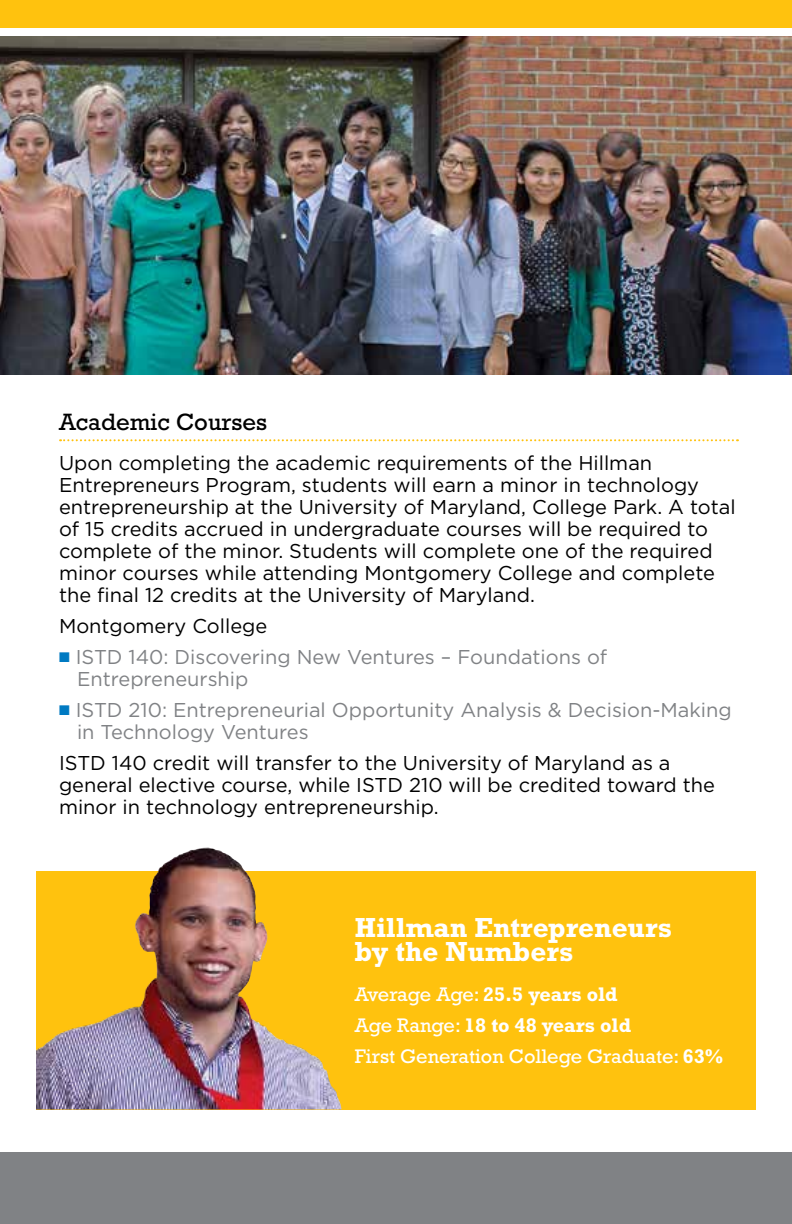
<style>
.page{position:relative;width:792px;height:1224px;background:#fff}
.page>*{position:absolute;margin:0;border:0;box-sizing:border-box;transform-origin:0 0}
.t1{font:700 28px/24px "Rockwell Std";color:#fff}
.t2{font:24px "Rockwell Std";color:#000}
.t3{font:20px/22px "Gotham";color:#000}
.t4{font:20px/22px "Gotham";color:#808285}
.t5{font:20px/31px "Rockwell Std";color:#fff}
.s1{color:#007ac2}
.s2{font-weight:700}
</style>
<div class="page">
<img style="left:0;top:36px;width:792px;height:338px">
<div style="left:0;top:0;width:792px;height:36px;background:#ffc20e"></div>
<div style="left:0;top:29px;width:792px;height:7px;background:#fff"></div>
<div style="left:0;top:1152px;width:792px;height:72px;background:#808285"></div>
<div style="left:36px;top:871px;width:720px;height:239px;background:#ffc20e"></div>
<img style="left:36px;top:848px;width:306px;height:262px">
<svg style="left:60px;top:439px;width:678px;height:2px"></svg>
<p class="t2" style="left:59px;top:408px;width:210px">Academic Courses</p>
<p class="t3" style="left:59px;top:452px;width:678px">Upon completing the academic requirements of the Hillman Entrepreneurs Program, students will earn a minor in technology entrepreneurship at the University of Maryland, College Park. A total of 15 credits accrued in undergraduate courses will be required to complete of the minor. Students will complete one of the required minor courses while attending Montgomery College and complete the final 12 credits at the University of Maryland.</p>
<p class="t3" style="left:59px;top:615px;width:210px">Montgomery College</p>
<p class="t4" style="left:77px;top:646px;width:532px;text-indent:-18px"><span class="s1">■</span> ISTD 140: Discovering New Ventures – Foundations of<br>Entrepreneurship</p>
<p class="t4" style="left:77px;top:699px;width:656px;text-indent:-18px"><span class="s1">■</span> ISTD 210: Entrepreneurial Opportunity Analysis &amp; Decision-Making in Technology Ventures</p>
<p class="t3" style="left:59px;top:752px;width:657px">ISTD 140 credit will transfer to the University of Maryland as a general elective course, while ISTD 210 will be credited toward the minor in technology entrepreneurship.</p>
<h1 class="t1" style="left:355px;top:915px;width:319px">Hillman Entrepreneurs by the Numbers</h1>
<p class="t5" style="left:355px;top:978px;width:370px">Average Age: <span class="s2">25.5 years old<br></span>Age Range: <span class="s2">18 to 48 years old<br></span>First Generation College Graduate: <span class="s2">63%</span></p>
</div>
